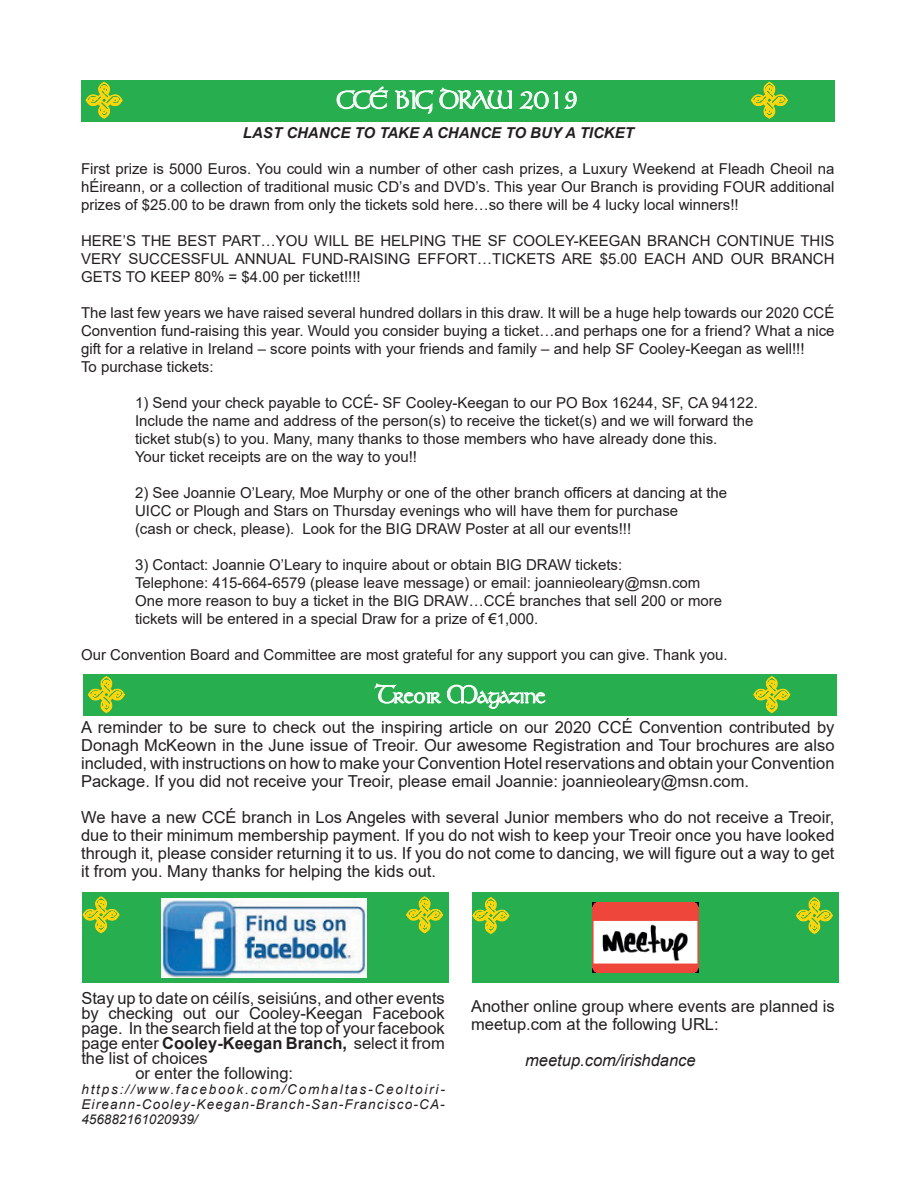
<style>
.page{position:relative;width:918px;height:1188px;background:#fff}
.page>*{position:absolute;margin:0;border:0;box-sizing:border-box;transform-origin:0 0}
.t1{font:28.5px "Umber SSK";color:#fff}
.t2{font:16.5px/18px "Arial";color:#231f20;text-align:justify}
.t3{font:italic 16.5px "Arial";color:#231f20}
.t4{font:15px/18px "Arial";color:#231f20}
.t5{font:italic 700 15px "Arial";color:#231f20}
.t6{font:italic 13.5px/15px "Arial";letter-spacing:.085em;color:#231f20;text-align:justify}
.s1{font-weight:700}
</style>
<div class="page">
<div style="left:82px;top:892px;width:367px;height:90px;background:#27af4f"></div>
<svg style="left:83px;top:896px;width:37px;height:37px"></svg>
<svg style="left:406px;top:896px;width:37px;height:37px"></svg>
<img style="left:161px;top:898px;width:205px;height:79px">
<div style="left:472px;top:892px;width:366px;height:91px;background:#27af4f"></div>
<svg style="left:472px;top:897px;width:37px;height:37px"></svg>
<svg style="left:796px;top:897px;width:37px;height:37px"></svg>
<img style="left:592px;top:902px;width:107px;height:71px">
<div style="left:81px;top:80px;width:754px;height:42px;background:#27af4f"></div>
<svg style="left:86px;top:82px;width:37px;height:37px"></svg>
<svg style="left:751px;top:82px;width:37px;height:37px"></svg>
<svg style="left:336px;top:86px;width:176px;height:28px"></svg>
<svg style="left:519px;top:91px;width:58px;height:19px"></svg>
<div style="left:83px;top:674px;width:754px;height:42px;background:#27af4f"></div>
<svg style="left:88px;top:676px;width:37px;height:37px"></svg>
<svg style="left:753px;top:676px;width:37px;height:37px"></svg>
<svg style="left:374px;top:683px;width:172px;height:26px"></svg>
<h1 class="t1" style="left:337px;top:85px;width:242px">CCÉ BIG DRAW 2019</h1>
<p class="t5" style="left:243px;top:124px;width:392px">LAST CHANCE TO TAKE A CHANCE TO BUY A TICKET</p>
<p class="t4" style="left:81px;top:159px;width:755px;text-align:justify">First prize is 5000 Euros. You could win a number of other cash prizes, a Luxury Weekend at Fleadh Cheoil na hÉireann, or a collection of traditional music CD’s and DVD’s. This year Our Branch is providing FOUR additional prizes of $25.00 to be drawn from only the tickets sold here…so there will be 4 lucky local winners!!</p>
<p class="t4" style="left:81px;top:231px;width:755px;text-align:justify">HERE’S THE BEST PART…YOU WILL BE HELPING THE SF COOLEY-KEEGAN BRANCH CONTINUE THIS VERY SUCCESSFUL ANNUAL FUND-RAISING EFFORT…TICKETS ARE $5.00 EACH AND OUR BRANCH GETS TO KEEP 80% = $4.00 per ticket!!!!</p>
<p class="t4" style="left:81px;top:303px;width:755px">The last few years we have raised several hundred dollars in this draw. It will be a huge help towards our 2020 CCÉ Convention fund-raising this year. Would you consider buying a ticket…and perhaps one for a friend? What a nice gift for a relative in Ireland – score points with your friends and family – and help SF Cooley-Keegan as well!!!<br>To purchase tickets:</p>
<p class="t4" style="left:135px;top:393px;width:624px">1) Send your check payable to CCÉ- SF Cooley-Keegan to our PO Box 16244, SF, CA 94122.<br>Include the name and address of the person(s) to receive the ticket(s) and we will forward the ticket stub(s) to you. Many, many thanks to those members who have already done this.<br>Your ticket receipts are on the way to you!!</p>
<p class="t4" style="left:135px;top:483px;width:594px">2) See Joannie O’Leary, Moe Murphy or one of the other branch officers at dancing at the<br>UICC or Plough and Stars on Thursday evenings who will have them for purchase<br>(cash or check, please). Look for the BIG DRAW Poster at all our events!!!</p>
<p class="t4" style="left:135px;top:555px;width:589px">3) Contact: Joannie O’Leary to inquire about or obtain BIG DRAW tickets:<br>Telephone: 415-664-6579 (please leave message) or email: joannieoleary@msn.com One more reason to buy a ticket in the BIG DRAW…CCÉ branches that sell 200 or more tickets will be entered in a special Draw for a prize of €1,000.</p>
<p class="t4" style="left:81px;top:645px;width:648px">Our Convention Board and Committee are most grateful for any support you can give. Thank you.</p>
<h1 class="t1" style="left:375px;top:680px;width:172px">Treoir Magazine</h1>
<p class="t2" style="left:81px;top:718px;width:755px">A reminder to be sure to check out the inspiring article on our 2020 CCÉ Convention contributed by Donagh McKeown in the June issue of Treoir. Our awesome Registration and Tour brochures are also included, with instructions on how to make your Convention Hotel reservations and obtain your Convention Package. If you did not receive your Treoir, please email Joannie: joannieoleary@msn.com.</p>
<p class="t2" style="left:81px;top:808px;width:755px">We have a new CCÉ branch in Los Angeles with several Junior members who do not receive a Treoir, due to their minimum membership payment. If you do not wish to keep your Treoir once you have looked through it, please consider returning it to us. If you do not come to dancing, we will figure out a way to get it from you. Many thanks for helping the kids out.</p>
<p class="t2" style="left:81px;top:989px;width:365px">Stay up to date on céilís, seisiúns, and other events</p>
<p class="t2" style="left:81px;top:1004px;width:365px">by checking out our Cooley-Keegan Facebook</p>
<p class="t2" style="left:81px;top:1019px;width:365px">page. In the search field at the top of your facebook</p>
<p class="t2" style="left:81px;top:1034px;width:365px">page enter <span class="s1">Cooley-Keegan Branch,</span> select it from</p>
<p class="t2" style="left:81px;top:1049px;width:128px">the list of choices</p>
<p class="t2" style="left:135px;top:1064px;width:159px">or enter the following:</p>
<p class="t6" style="left:81px;top:1082px;width:365px">https://www.facebook.com/Comhaltas-Ceoltoiri-Eireann-Cooley-Keegan-Branch-San-Francisco-CA-456882161020939/</p>
<p class="t2" style="left:471px;top:997px;width:365px">Another online group where events are planned is meetup.com at the following URL:</p>
<p class="t3" style="left:525px;top:1051px;width:172px">meetup.com/irishdance</p>
</div>
